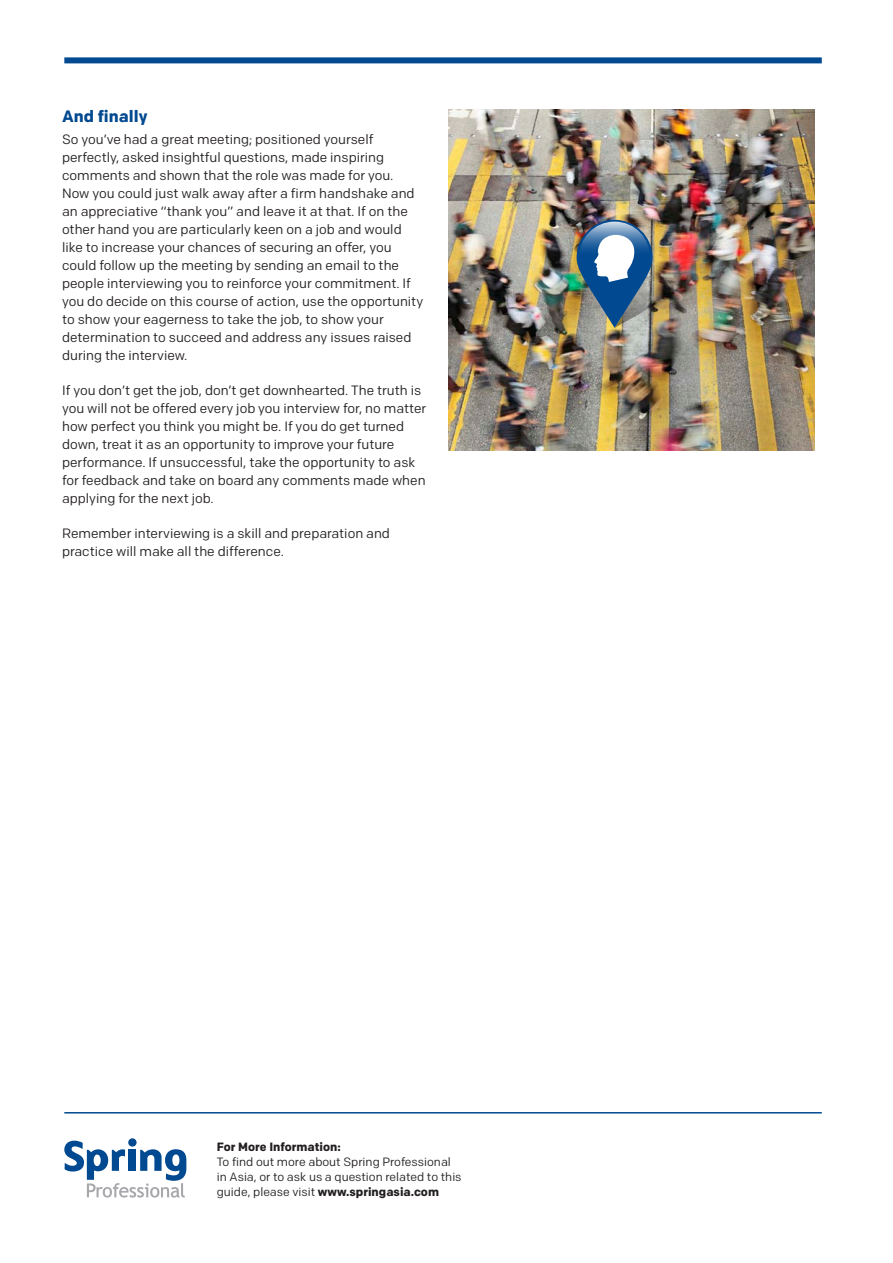
<style>
.page{position:relative;width:893px;height:1263px;background:#fff}
.page>*{position:absolute;margin:0;border:0;box-sizing:border-box;transform-origin:0 0}
.t1{font:700 16.5px "Colfax";color:#014990}
.t2{font:13.5px/18px "Colfax";color:#231f20}
.t3{font:12px/15px "Colfax";color:#231f20}
.s1{font-weight:700}
</style>
<div class="page">
<hr style="left:64px;top:1112px;width:758px;height:1px;background:#014990">
<div style="left:64px;top:57px;width:758px;height:6px;background:#014990"></div>
<div style="left:128px;top:1138px;width:9px;height:8px;background:#014990;border-radius:50%"></div>
<svg style="left:64px;top:1141px;width:122px;height:56px"></svg>
<img style="left:448px;top:110px;width:367px;height:340px">
<img style="left:577px;top:220px;width:87px;height:108px">
<p class="t1" style="left:62px;top:106px;width:87px">And finally</p>
<p class="t2" style="left:62px;top:130px;width:363px">So you’ve had a great meeting; positioned yourself perfectly, asked insightful questions, made inspiring comments and shown that the role was made for you.<br>Now you could just walk away after a firm handshake and an appreciative “thank you” and leave it at that. If on the other hand you are particularly keen on a job and would like to increase your chances of securing an offer, you could follow up the meeting by sending an email to the people interviewing you to reinforce your commitment. If you do decide on this course of action, use the opportunity to show your eagerness to take the job, to show your determination to succeed and address any issues raised during the interview.</p>
<p class="t2" style="left:62px;top:381px;width:366px">If you don’t get the job, don’t get downhearted. The truth is you will not be offered every job you interview for, no matter how perfect you think you might be. If you do get turned down, treat it as an opportunity to improve your future performance. If unsuccessful, take the opportunity to ask for feedback and take on board any comments made when applying for the next job.</p>
<p class="t2" style="left:62px;top:524px;width:329px">Remember interviewing is a skill and preparation and practice will make all the difference.</p>
<p class="t3" style="left:217px;top:1139px;width:246px"><span class="s1">For More Information:<br></span>To find out more about Spring Professional in Asia, or to ask us a question related to this guide, please visit <span class="s1">www.springasia.com</span></p>
</div>
